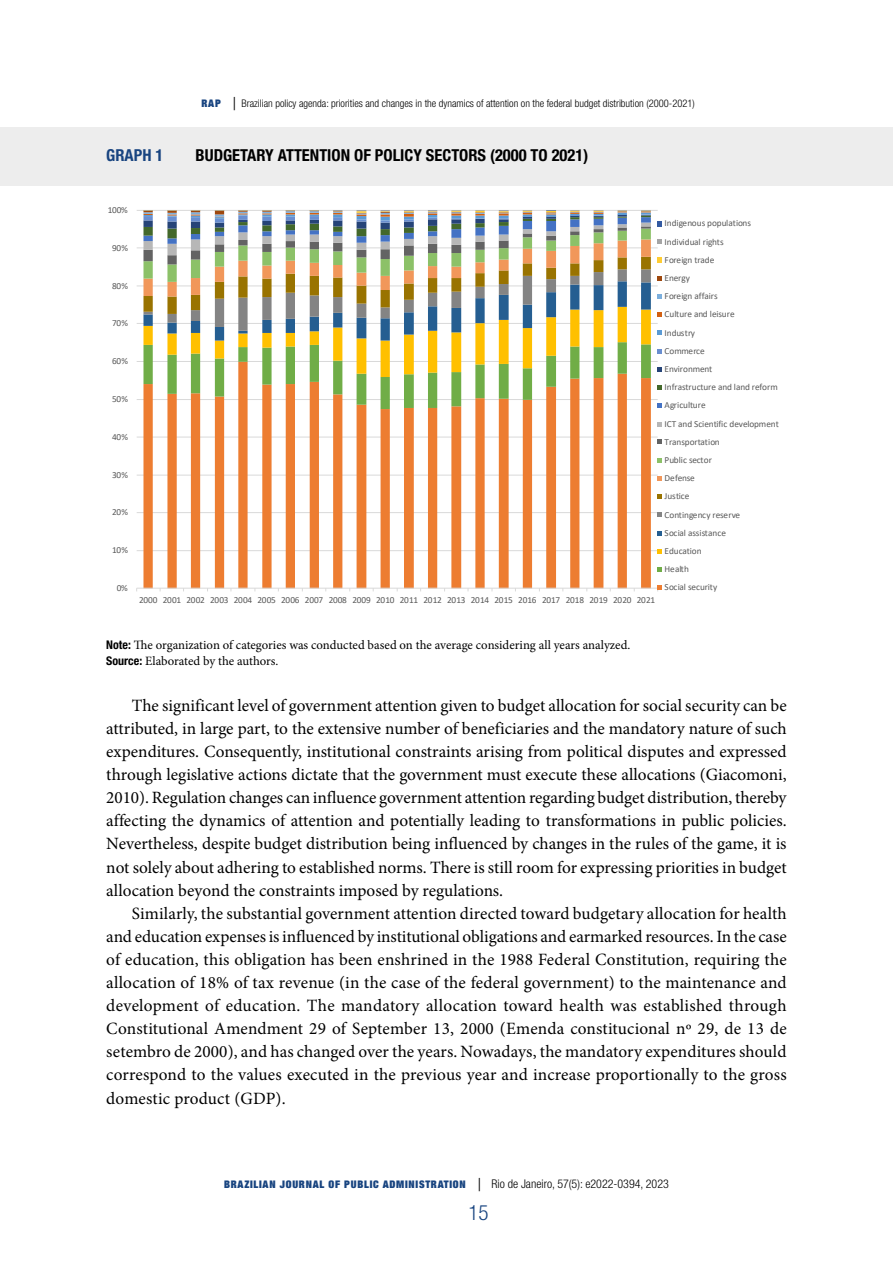
<style>
.page{position:relative;width:893px;height:1263px;background:#fff}
.page>*{position:absolute;margin:0;border:0;box-sizing:border-box;transform-origin:0 0}
.t1{font:300 condensed 21px "Helvetica Neue LT Std";color:#184480}
.t2{font:17.25px/23.1px "Minion Pro";letter-spacing:.005em;color:#000;text-align:justify}
.t3{font:700 condensed 16.5px "Helvetica Neue LT Std";color:#000}
.t4{font:700 condensed 16.5px "Helvetica Neue LT Std";color:#184480}
.t5{font:12.75px/15.3px "Minion Pro";color:#000}
.t6{font:300 condensed 10.5px "Helvetica Neue LT Std";color:#000}
.t7{font:900 expanded 10.5px "Helvetica Neue";letter-spacing:.07em;color:#184480}
.t8{font:9.3px/18.1px "Calibri";letter-spacing:-.005em;color:#595959}
.t9{font:9.3px "Calibri";letter-spacing:-.035em;color:#595959}
.s1{font-family:"Helvetica Neue";font-weight:900;font-stretch:expanded;color:#184480}
.s2{font-size:18px}
.s3{font-family:"Helvetica Neue LT Std";font-weight:700;font-stretch:condensed;font-size:12px}
.s4{font-family:"Helvetica Neue LT Std";font-weight:300;font-stretch:condensed;font-size:18px;color:#000}
.s5{font-family:"Helvetica Neue LT Std";font-weight:300;font-stretch:condensed;font-size:12px;color:#000}
</style>
<div class="page">
<div style="left:0;top:127px;width:893px;height:59px;background:#ededed"></div>
<hr style="left:137px;top:550px;width:521px;height:1px;background:#d9d9d9">
<hr style="left:137px;top:512px;width:521px;height:1px;background:#d9d9d9">
<hr style="left:137px;top:475px;width:521px;height:1px;background:#d9d9d9">
<hr style="left:137px;top:437px;width:521px;height:1px;background:#d9d9d9">
<hr style="left:137px;top:399px;width:521px;height:1px;background:#d9d9d9">
<hr style="left:137px;top:361px;width:521px;height:1px;background:#d9d9d9">
<hr style="left:137px;top:323px;width:521px;height:1px;background:#d9d9d9">
<hr style="left:137px;top:286px;width:521px;height:1px;background:#d9d9d9">
<hr style="left:137px;top:248px;width:521px;height:1px;background:#d9d9d9">
<hr style="left:137px;top:210px;width:521px;height:1px;background:#d9d9d9">
<svg style="left:143px;top:409px;width:508px;height:179px"></svg>
<svg style="left:143px;top:210px;width:508px;height:199px"></svg>
<hr style="left:137px;top:588px;width:521px;height:1px;background:#d9d9d9">
<svg style="left:657px;top:221px;width:5px;height:5px"></svg>
<svg style="left:657px;top:239px;width:5px;height:5px"></svg>
<svg style="left:657px;top:257px;width:5px;height:6px"></svg>
<svg style="left:657px;top:276px;width:5px;height:5px"></svg>
<svg style="left:657px;top:294px;width:5px;height:5px"></svg>
<svg style="left:657px;top:312px;width:5px;height:5px"></svg>
<svg style="left:657px;top:330px;width:5px;height:5px"></svg>
<svg style="left:657px;top:349px;width:5px;height:5px"></svg>
<svg style="left:657px;top:367px;width:5px;height:5px"></svg>
<svg style="left:657px;top:385px;width:5px;height:5px"></svg>
<svg style="left:657px;top:403px;width:5px;height:5px"></svg>
<svg style="left:657px;top:422px;width:5px;height:4px"></svg>
<svg style="left:657px;top:439px;width:5px;height:5px"></svg>
<svg style="left:657px;top:458px;width:5px;height:5px"></svg>
<svg style="left:657px;top:476px;width:5px;height:5px"></svg>
<svg style="left:657px;top:494px;width:5px;height:5px"></svg>
<svg style="left:657px;top:512px;width:5px;height:5px"></svg>
<svg style="left:657px;top:531px;width:5px;height:5px"></svg>
<svg style="left:657px;top:549px;width:5px;height:5px"></svg>
<svg style="left:657px;top:567px;width:5px;height:5px"></svg>
<svg style="left:657px;top:585px;width:5px;height:6px"></svg>
<p class="t6" style="left:201px;top:98px;width:495px"><span class="s1">RAP</span> <span class="s2">|</span> Brazilian policy agenda: priorities and changes in the dynamics of attention on the federal budget distribution (2000-2021)</p>
<p class="t4" style="left:106px;top:145px;width:59px">GRAPH 1</p>
<p class="t3" style="left:196px;top:145px;width:394px">BUDGETARY ATTENTION OF POLICY SECTORS (2000 TO 2021)</p>
<p class="t8" style="left:108px;top:200px;width:22px">100%</p>
<p class="t8" style="left:112px;top:238px;width:17px">90%</p>
<p class="t8" style="left:112px;top:276px;width:17px">80%</p>
<p class="t8" style="left:112px;top:314px;width:17px">70%</p>
<p class="t8" style="left:112px;top:352px;width:17px">60%</p>
<p class="t8" style="left:112px;top:390px;width:17px">50%</p>
<p class="t8" style="left:112px;top:427px;width:17px">40%</p>
<p class="t8" style="left:112px;top:465px;width:17px">30%</p>
<p class="t8" style="left:112px;top:503px;width:17px">20%</p>
<p class="t8" style="left:112px;top:541px;width:17px">10%</p>
<p class="t8" style="left:117px;top:579px;width:12px">0%</p>
<p class="t9" style="left:139px;top:593px;width:518px">2000 2001 2002 2003 2004 2005 2006 2007 2008 2009 2010 2011 2012 2013 2014 2015 2016 2017 2018 2019 2020 2021</p>
<p class="t8" style="left:665px;top:214px;width:116px">Indigenous populations<br>Individual rights<br>Foreign trade<br>Energy<br>Foreign affairs<br>Culture and leisure<br>Industry<br>Commerce<br>Environment<br>Infrastructure and land reform<br>Agriculture<br>ICT and Scientific development<br>Transportation<br>Public sector<br>Defense<br>Justice<br>Contingency reserve<br>Social assistance<br>Education<br>Health<br>Social security</p>
<p class="t5" style="left:106px;top:638px;width:525px"><span class="s3">Note:</span> The organization of categories was conducted based on the average considering all years analyzed.<br><span class="s3">Source:</span> Elaborated by the authors.</p>
<p class="t2" style="left:106px;top:694px;width:682px;text-indent:26px">The significant level of government attention given to budget allocation for social security can be attributed, in large part, to the extensive number of beneficiaries and the mandatory nature of such expenditures. Consequently, institutional constraints arising from political disputes and expressed through legislative actions dictate that the government must execute these allocations (Giacomoni, 2010). Regulation changes can influence government attention regarding budget distribution, thereby affecting the dynamics of attention and potentially leading to transformations in public policies.<br>Nevertheless, despite budget distribution being influenced by changes in the rules of the game, it is not solely about adhering to established norms. There is still room for expressing priorities in budget allocation beyond the constraints imposed by regulations.</p>
<p class="t2" style="left:106px;top:902px;width:682px;text-indent:26px">Similarly, the substantial government attention directed toward budgetary allocation for health and education expenses is influenced by institutional obligations and earmarked resources. In the case of education, this obligation has been enshrined in the 1988 Federal Constitution, requiring the allocation of 18% of tax revenue (in the case of the federal government) to the maintenance and development of education. The mandatory allocation toward health was established through Constitutional Amendment 29 of September 13, 2000 (Emenda constitucional nº 29, de 13 de setembro de 2000), and has changed over the years. Nowadays, the mandatory expenditures should correspond to the values executed in the previous year and increase proportionally to the gross domestic product (GDP).</p>
<p class="t7" style="left:224px;top:1177px;width:446px">BRAZILIAN JOURNAL OF PUBLIC ADMINISTRATION <span class="s4">|</span> <span class="s5">Rio de Janeiro, 57(5): e2022-0394, 2023</span></p>
<p class="t1" style="left:468px;top:1200px;width:22px">15</p>
</div>
